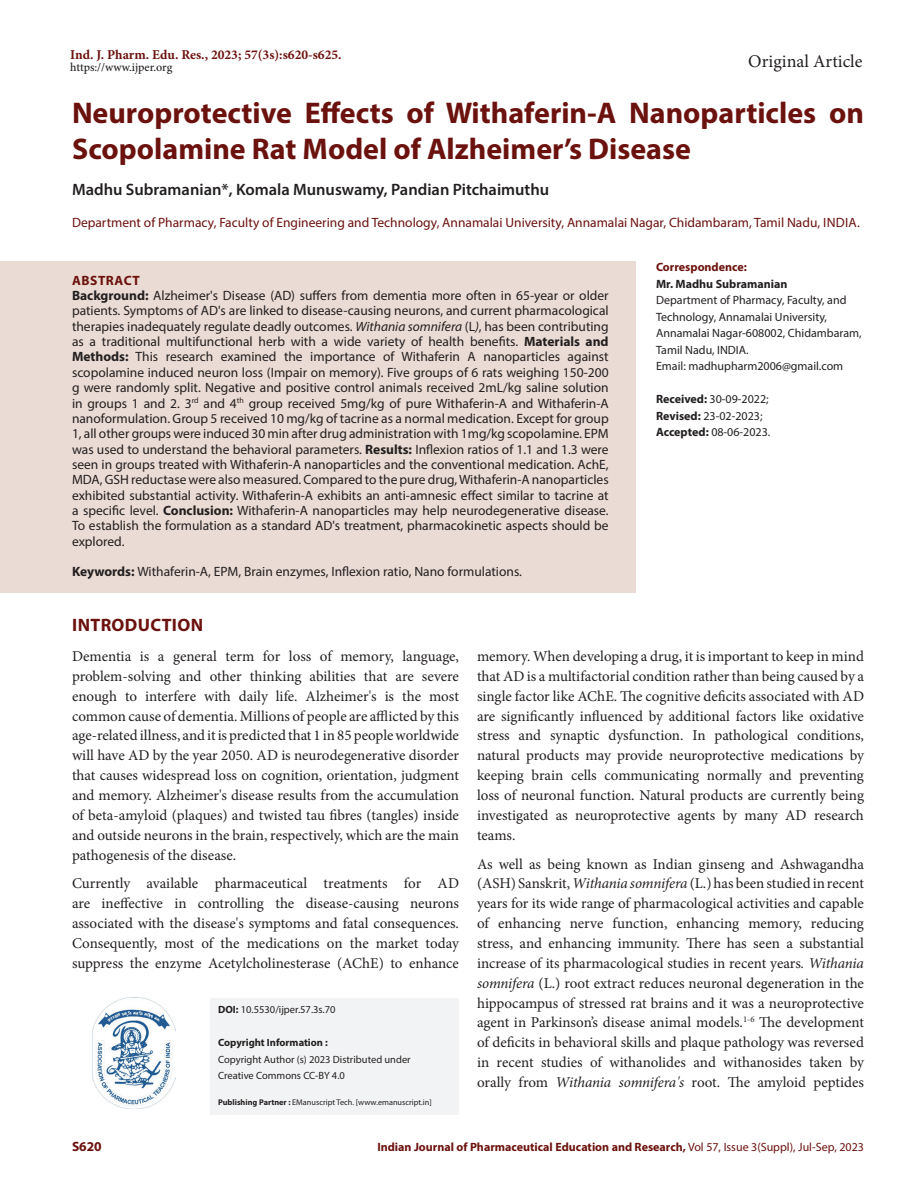
<style>
.page{position:relative;width:918px;height:1188px;background:#fff}
.page>*{position:absolute;margin:0;border:0;box-sizing:border-box;transform-origin:0 0}
.Art_Title{font:700 30px/36.3px "Myriad Pro";color:#6c120e}
.t1{font:18px "Minion Pro";color:#231f20}
.Intro_head{font:700 18px "Myriad Pro";letter-spacing:.02em;color:#6c120e}
.Author_Names{font:600 16.5px "Myriad Pro";color:#231f20}
.Body_text{font:15px/19.8px "Minion Pro";color:#231f20;text-align:justify}
.Body_text__FO{font:15px/19.8px "Minion Pro";color:#231f20;text-align:justify}
.Abstract_TXT{font:13.5px/15.3px "Myriad Pro";color:#231f20;text-align:justify}
.Author_Affiliations{font:13.5px "Myriad Pro";color:#6c120e}
.KY{font:13.5px "Myriad Pro";color:#231f20}
.t2{font:700 13.5px "Minion Pro";color:#6c120e}
.ABS_Heading{font:700 13.5px "Myriad Pro";letter-spacing:.04em;color:#6c120e}
.Correspondence_AU_Af{font:12px/16.5px "Myriad Pro";color:#231f20}
.Correspondence_AU_Af-2{font:700 12px "Myriad Pro";color:#6c120e}
.Journal_Dates{font:12px/16.5px "Myriad Pro";color:#231f20}
.t3{font:500 12px "Minion Pro";letter-spacing:-.01em;color:#231f20}
.Correspondence_AU_Af-3{font:700 12px "Myriad Pro";color:#231f20}
.t4{font:10.5px/16.5px "Myriad Pro";color:#231f20}
.t5{font:700 10.5px "Myriad Pro";color:#231f20}
.t6{font:8.25px "Myriad Pro";color:#231f20}
.s1{font-weight:700}
.s2{font-style:italic}
.s3{font-weight:400}
</style>
<div class="page">
<div style="left:211px;top:998px;width:248px;height:36px;background:#f2f3f4"></div>
<div style="left:211px;top:1031px;width:248px;height:26px;background:#f2f3f4"></div>
<div style="left:211px;top:1048px;width:248px;height:25px;background:#f2f3f4"></div>
<div style="left:211px;top:1064px;width:248px;height:26px;background:#f2f3f4"></div>
<div style="left:211px;top:1084px;width:248px;height:30px;background:#f2f3f4"></div>
<img style="left:92px;top:998px;width:83px;height:110px">
<div style="left:0;top:261px;width:636px;height:40px;background:#eadbd4"></div>
<div style="left:0;top:276px;width:636px;height:287px;background:#eadbd4"></div>
<div style="left:0;top:553px;width:636px;height:40px;background:#eadbd4"></div>
<p class="t2" style="left:70px;top:45px;width:273px">Ind. J. Pharm. Edu. Res., 2023; 57(3s):s620-s625.</p>
<p class="t3" style="left:70px;top:59px;width:104px">https://www.ijper.org</p>
<p class="t1" style="left:748px;top:49px;width:116px">Original Article</p>
<p class="Art_Title" style="left:72px;top:94px;width:793px">Neuroprotective Effects of Withaferin-A Nanoparticles on<br>Scopolamine Rat Model of Alzheimer’s Disease</p>
<p class="Author_Names" style="left:72px;top:179px;width:479px">Madhu Subramanian*, Komala Munuswamy, Pandian Pitchaimuthu</p>
<p class="Author_Affiliations" style="left:72px;top:214px;width:789px">Department of Pharmacy, Faculty of Engineering and Technology, Annamalai University, Annamalai Nagar, Chidambaram, Tamil Nadu, INDIA.</p>
<p class="Correspondence_AU_Af-2" style="left:656px;top:259px;width:92px">Correspondence:</p>
<p class="Correspondence_AU_Af-3" style="left:656px;top:276px;width:133px">Mr. Madhu Subramanian</p>
<p class="Correspondence_AU_Af" style="left:656px;top:292px;width:207px">Department of Pharmacy, Faculty, and Technology, Annamalai University, Annamalai Nagar-608002, Chidambaram, Tamil Nadu, INDIA.</p>
<p class="Correspondence_AU_Af" style="left:656px;top:358px;width:189px">Email: madhupharm2006@gmail.com</p>
<p class="ABS_Heading" style="left:72px;top:271px;width:69px">ABSTRACT</p>
<p class="Abstract_TXT" style="left:72px;top:288px;width:538px"><span class="s1">Background:</span> Alzheimer's Disease (AD) suffers from dementia more often in 65-year or older patients. Symptoms of AD's are linked to disease-causing neurons, and current pharmacological therapies inadequately regulate deadly outcomes. <span class="s2">Withania somnifera</span> (L<span class="s2">)</span>, has been contributing as a traditional multifunctional herb with a wide variety of health benefits. <span class="s1">Materials and Methods:</span> This research examined the importance of Withaferin A nanoparticles against scopolamine induced neuron loss (Impair on memory). Five groups of 6 rats weighing 150-200 g were randomly split. Negative and positive control animals received 2mL/kg saline solution in groups 1 and 2. 3<sup>rd</sup> and 4<sup>th</sup> group received 5mg/kg of pure Withaferin-A and Withaferin-A nanoformulation. Group 5 received 10 mg/kg of tacrine as a normal medication. Except for group 1, all other groups were induced 30 min after drug administration with 1mg/kg scopolamine. EPM was used to understand the behavioral parameters. <span class="s1">Results:</span> Inflexion ratios of 1.1 and 1.3 were seen in groups treated with Withaferin-A nanoparticles and the conventional medication. AchE, MDA, GSH reductase were also measured. Compared to the pure drug, Withaferin-A nanoparticles exhibited substantial activity. Withaferin-A exhibits an anti-amnesic effect similar to tacrine at a specific level. <span class="s1">Conclusion:</span> Withaferin-A nanoparticles may help neurodegenerative disease.<br>To establish the formulation as a standard AD's treatment, pharmacokinetic aspects should be explored.</p>
<p class="KY" style="left:72px;top:563px;width:452px"><span class="s1">Keywords:</span> Withaferin-A, EPM, Brain enzymes, Inflexion ratio, Nano formulations.</p>
<p class="Intro_head" style="left:72px;top:613px;width:132px">INTRODUCTION</p>
<p class="Body_text__FO" style="left:72px;top:646px;width:389px">Dementia is a general term for loss of memory, language, problem-solving and other thinking abilities that are severe enough to interfere with daily life. Alzheimer's is the most common cause of dementia. Millions of people are afflicted by this age-related illness, and it is predicted that 1 in 85 people worldwide will have AD by the year 2050. AD is neurodegenerative disorder that causes widespread loss on cognition, orientation, judgment and memory. Alzheimer's disease results from the accumulation of beta-amyloid (plaques) and twisted tau fibres (tangles) inside and outside neurons in the brain, respectively, which are the main pathogenesis of the disease.</p>
<p class="Body_text" style="left:72px;top:874px;width:389px">Currently available pharmaceutical treatments for AD are ineffective in controlling the disease-causing neurons associated with the disease's symptoms and fatal consequences.<br>Consequently, most of the medications on the market today suppress the enzyme Acetylcholinesterase (AChE) to enhance</p>
<p class="Journal_Dates" style="left:656px;top:391px;width:116px"><span class="s1">Received:</span> 30-09-2022;<br><span class="s1">Revised:</span> 23-02-2023;<br><span class="s1">Accepted:</span> 08-06-2023.</p>
<p class="Body_text" style="left:477px;top:646px;width:389px">memory. When developing a drug, it is important to keep in mind that AD is a multifactorial condition rather than being caused by a single factor like AChE. The cognitive deficits associated with AD are significantly influenced by additional factors like oxidative stress and synaptic dysfunction. In pathological conditions, natural products may provide neuroprotective medications by keeping brain cells communicating normally and preventing loss of neuronal function. Natural products are currently being investigated as neuroprotective agents by many AD research teams.</p>
<p class="Body_text" style="left:477px;top:854px;width:389px">As well as being known as Indian ginseng and Ashwagandha (ASH) Sanskrit, <span class="s2">Withania somnifera</span> (L.) has been studied in recent years for its wide range of pharmacological activities and capable of enhancing nerve function, enhancing memory, reducing stress, and enhancing immunity. There has seen a substantial increase of its pharmacological studies in recent years<span class="s2">. Withania somnifera</span> (L.) root extract reduces neuronal degeneration in the hippocampus of stressed rat brains and it was a neuroprotective agent in Parkinson’s disease animal models.<sup>1-6</sup> The development of deficits in behavioral skills and plaque pathology was reversed in recent studies of withanolides and withanosides taken by orally from <span class="s2">Withania somnifera's</span> root. The amyloid peptides</p>
<p class="t4" style="left:218px;top:1001px;width:119px"><span class="s1">DOI:</span> 10.5530/ijper.57.3s.70</p>
<p class="t5" style="left:218px;top:1036px;width:111px">Copyright Information :</p>
<p class="t4" style="left:218px;top:1051px;width:194px">Copyright Author (s) 2023 Distributed under<br>Creative Commons CC-BY 4.0</p>
<p class="t6" style="left:218px;top:1097px;width:215px"><span class="s1">Publishing Partner :</span> EManuscript Tech. [www.emanuscript.in]</p>
<p class="ABS_Heading" style="left:72px;top:1137px;width:31px">S620</p>
<p class="Correspondence_AU_Af-2" style="left:377px;top:1139px;width:488px">Indian Journal of Pharmaceutical Education and Research, <span class="s3">Vol 57, Issue 3(Suppl), Jul-Sep, 2023</span></p>
</div>
